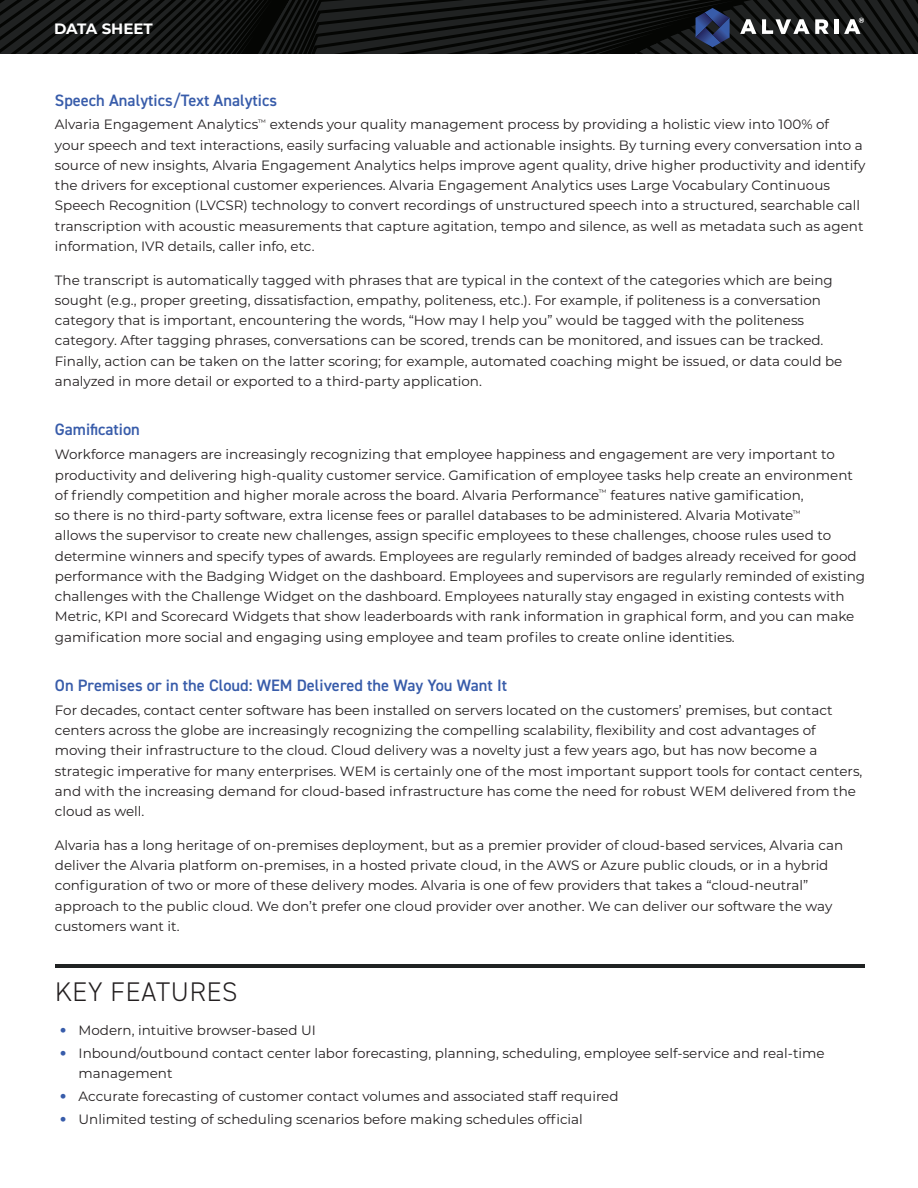
<style>
.page{position:relative;width:918px;height:1188px;background:#fff}
.page>*{position:absolute;margin:0;border:0;box-sizing:border-box;transform-origin:0 0}
.Subhead_Black_All_Ca{font:300 27px "DIN2014";letter-spacing:.03em;color:#231f20}
.Subhead_Blue{font:600 16.5px "DIN2014";color:#385caa}
.t1{font:700 15px "Montserrat";color:#fff}
.Body{font:13.5px/20.2px "Montserrat";color:#231f20}
.s1{font-family:"Avenir LT Std";font-weight:300;color:#385caa}
</style>
<div class="page">
<svg style="left:0;top:0;width:918px;height:54px"></svg>
<svg style="left:740px;top:19px;width:16px;height:15px"></svg>
<svg style="left:762px;top:19px;width:67px;height:15px"></svg>
<div style="left:834px;top:19px;width:5px;height:15px;background:#fff"></div>
<svg style="left:696px;top:8px;width:34px;height:39px"></svg>
<svg style="left:844px;top:18px;width:20px;height:16px"></svg>
<hr style="left:55px;top:965px;width:810px;height:3px;background:#202222">
<p class="t1" style="left:54px;top:18px;width:100px">DATA SHEET</p>
<p class="Subhead_Blue" style="left:55px;top:89px;width:224px">Speech Analytics/Text Analytics</p>
<p class="Body" style="left:55px;top:114px;width:812px">Alvaria Engagement Analytics<sup>™</sup> extends your quality management process by providing a holistic view into 100% of<br>your speech and text interactions, easily surfacing valuable and actionable insights. By turning every conversation into a source of new insights, Alvaria Engagement Analytics helps improve agent quality, drive higher productivity and identify the drivers for exceptional customer experiences. Alvaria Engagement Analytics uses Large Vocabulary Continuous Speech Recognition (LVCSR) technology to convert recordings of unstructured speech into a structured, searchable call transcription with acoustic measurements that capture agitation, tempo and silence, as well as metadata such as agent information, IVR details, caller info, etc.</p>
<p class="Body" style="left:55px;top:269px;width:789px">The transcript is automatically tagged with phrases that are typical in the context of the categories which are being sought (e.g., proper greeting, dissatisfaction, empathy, politeness, etc.). For example, if politeness is a conversation category that is important, encountering the words, “How may I help you” would be tagged with the politeness category. After tagging phrases, conversations can be scored, trends can be monitored, and issues can be tracked.<br>Finally, action can be taken on the latter scoring; for example, automated coaching might be issued, or data could be analyzed in more detail or exported to a third-party application.</p>
<p class="Subhead_Blue" style="left:55px;top:419px;width:86px">Gamification</p>
<p class="Body" style="left:55px;top:444px;width:812px">Workforce managers are increasingly recognizing that employee happiness and engagement are very important to productivity and delivering high-quality customer service. Gamification of employee tasks help create an environment of friendly competition and higher morale across the board. Alvaria Performance<sup>™</sup> features native gamification,<br>so there is no third-party software, extra license fees or parallel databases to be administered. Alvaria Motivate<sup>™<br></sup>allows the supervisor to create new challenges, assign specific employees to these challenges, choose rules used to determine winners and specify types of awards. Employees are regularly reminded of badges already received for good performance with the Badging Widget on the dashboard. Employees and supervisors are regularly reminded of existing challenges with the Challenge Widget on the dashboard. Employees naturally stay engaged in existing contests with Metric, KPI and Scorecard Widgets that show leaderboards with rank information in graphical form, and you can make gamification more social and engaging using employee and team profiles to create online identities.</p>
<p class="Subhead_Blue" style="left:55px;top:674px;width:454px">On Premises or in the Cloud: WEM Delivered the Way You Want It</p>
<p class="Body" style="left:55px;top:699px;width:809px">For decades, contact center software has been installed on servers located on the customers’ premises, but contact centers across the globe are increasingly recognizing the compelling scalability, flexibility and cost advantages of moving their infrastructure to the cloud. Cloud delivery was a novelty just a few years ago, but has now become a strategic imperative for many enterprises. WEM is certainly one of the most important support tools for contact centers, and with the increasing demand for cloud-based infrastructure has come the need for robust WEM delivered from the cloud as well.</p>
<p class="Body" style="left:55px;top:834px;width:790px">Alvaria has a long heritage of on-premises deployment, but as a premier provider of cloud-based services, Alvaria can deliver the Alvaria platform on-premises, in a hosted private cloud, in the AWS or Azure public clouds, or in a hybrid configuration of two or more of these delivery modes. Alvaria is one of few providers that takes a “cloud-neutral” approach to the public cloud. We don’t prefer one cloud provider over another. We can deliver our software the way customers want it.</p>
<p class="Subhead_Black_All_Ca" style="left:55px;top:976px;width:184px">KEY FEATURES</p>
<p class="Body" style="left:60px;top:1020px;width:258px"><span class="s1">•</span> Modern, intuitive browser-based UI</p>
<p class="Body" style="left:79px;top:1043px;width:748px;line-height:19.5px;text-indent:-19px"><span class="s1">•</span> Inbound/outbound contact center labor forecasting, planning, scheduling, employee self-service and real-time management</p>
<p class="Body" style="left:60px;top:1085px;width:560px"><span class="s1">•</span> Accurate forecasting of customer contact volumes and associated staff required</p>
<p class="Body" style="left:60px;top:1108px;width:525px"><span class="s1">•</span> Unlimited testing of scheduling scenarios before making schedules official</p>
</div>
